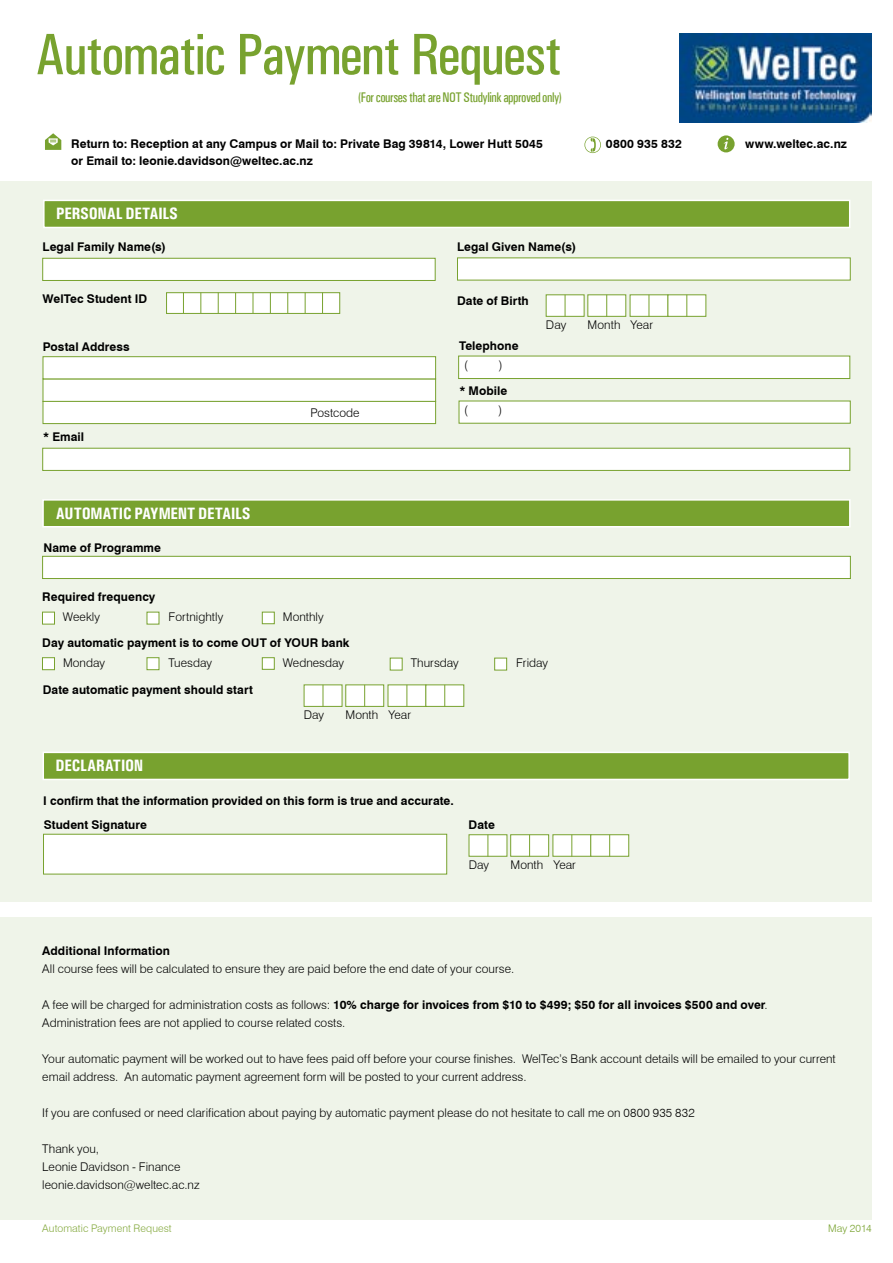
<style>
.page{position:relative;width:893px;height:1263px;background:#fff}
.page>*{position:absolute;margin:0;border:0;box-sizing:border-box;transform-origin:0 0}
.t1{font:500 58.5px "Univers Condensed";letter-spacing:-.025em;color:#78a22f}
.t2{font:700 16.5px "Univers Condensed";letter-spacing:-.01em;color:#fff}
.t3{font:500 13.95px "Univers Condensed";letter-spacing:-.035em;color:#78a22f;scale:.94 1}
.t4{font:300 12px/18px "Swiss 721 BT";letter-spacing:.005em;color:#000}
.t5{font:700 12px/24.3px "Swiss 721 BT";letter-spacing:.005em;color:#000}
.t6{font:300 10.5px "Swiss 721 BT";letter-spacing:.01em;color:#84a93e}
.t7{font:300 10.5px "Swiss 721 BT";color:#78a22f}
.s1{font-weight:700}
</style>
<div class="page">
<div style="left:0;top:181px;width:872px;height:720px;background:#eff4e9"></div>
<div style="left:43px;top:834px;width:404px;height:40px;background:#fff;border:1px solid #78a22f"></div>
<div style="left:0;top:917px;width:872px;height:303px;background:#eff4e9"></div>
<div style="left:43px;top:200px;width:807px;height:28px;background:#78a22f;border:2px solid #fff"></div>
<div style="left:546px;top:295px;width:38px;height:21px;background:#fff"></div>
<svg style="left:565px;top:295px;width:1px;height:22px"></svg>
<div style="left:588px;top:295px;width:38px;height:21px;background:#fff"></div>
<svg style="left:606px;top:295px;width:1px;height:22px"></svg>
<div style="left:630px;top:295px;width:38px;height:21px;background:#fff"></div>
<svg style="left:649px;top:295px;width:1px;height:22px"></svg>
<div style="left:668px;top:295px;width:38px;height:21px;background:#fff"></div>
<svg style="left:687px;top:295px;width:1px;height:22px"></svg>
<div style="left:43px;top:258px;width:392px;height:23px;background:#fff;border:1px solid #78a22f"></div>
<div style="left:457px;top:258px;width:393px;height:22px;background:#fff"></div>
<svg style="left:584px;top:137px;width:17px;height:16px"></svg>
<svg style="left:718px;top:135px;width:17px;height:17px"></svg>
<svg style="left:45px;top:133px;width:16px;height:17px"></svg>
<img style="left:680px;top:34px;width:192px;height:88px">
<div style="left:166px;top:292px;width:174px;height:22px;background:#fff;border:1px solid #78a22f"></div>
<svg style="left:287px;top:292px;width:1px;height:21px"></svg>
<svg style="left:270px;top:292px;width:1px;height:21px"></svg>
<svg style="left:253px;top:292px;width:1px;height:21px"></svg>
<svg style="left:235px;top:293px;width:1px;height:21px"></svg>
<svg style="left:218px;top:292px;width:1px;height:21px"></svg>
<svg style="left:305px;top:292px;width:1px;height:21px"></svg>
<svg style="left:183px;top:292px;width:1px;height:21px"></svg>
<svg style="left:201px;top:292px;width:1px;height:21px"></svg>
<svg style="left:322px;top:292px;width:1px;height:21px"></svg>
<div style="left:458px;top:356px;width:392px;height:23px;background:#fff;border:1px solid #78a22f"></div>
<div style="left:43px;top:448px;width:807px;height:23px;background:#fff;border:1px solid #78a22f"></div>
<div style="left:459px;top:401px;width:391px;height:22px;background:#fff"></div>
<div style="left:43px;top:379px;width:393px;height:23px;background:#fff"></div>
<div style="left:43px;top:356px;width:393px;height:23px;background:#fff;border:1px solid #78a22f"></div>
<div style="left:43px;top:401px;width:393px;height:23px;background:#fff;border:1px solid #78a22f"></div>
<div style="left:42px;top:556px;width:809px;height:23px;background:#fff;border:1px solid #78a22f"></div>
<div style="left:42px;top:499px;width:809px;height:28px;background:#78a22f;border:2px solid #fff"></div>
<div style="left:304px;top:685px;width:38px;height:21px;background:#fff"></div>
<svg style="left:323px;top:685px;width:1px;height:22px"></svg>
<div style="left:346px;top:685px;width:38px;height:21px;background:#fff"></div>
<svg style="left:364px;top:685px;width:1px;height:22px"></svg>
<div style="left:388px;top:685px;width:38px;height:21px;background:#fff"></div>
<svg style="left:407px;top:685px;width:1px;height:22px"></svg>
<div style="left:426px;top:685px;width:38px;height:21px;background:#fff"></div>
<svg style="left:444px;top:685px;width:1px;height:22px"></svg>
<div style="left:147px;top:612px;width:12px;height:12px;background:#fff"></div>
<div style="left:262px;top:612px;width:12px;height:12px;background:#fff;border:1px solid #78a22f"></div>
<div style="left:42px;top:612px;width:13px;height:12px;background:#fff;border:1px solid #78a22f"></div>
<div style="left:147px;top:657px;width:12px;height:13px;background:#fff;border:1px solid #78a22f"></div>
<div style="left:262px;top:657px;width:12px;height:12px;background:#fff;border:1px solid #78a22f"></div>
<div style="left:42px;top:657px;width:13px;height:13px;background:#fff;border:1px solid #78a22f"></div>
<div style="left:494px;top:658px;width:13px;height:12px;background:#fff;border:1px solid #78a22f"></div>
<div style="left:390px;top:658px;width:12px;height:12px;background:#fff"></div>
<div style="left:469px;top:834px;width:38px;height:22px;background:#fff;border:1px solid #78a22f"></div>
<svg style="left:488px;top:835px;width:1px;height:22px"></svg>
<div style="left:510px;top:834px;width:39px;height:22px;background:#fff;border:1px solid #78a22f"></div>
<svg style="left:529px;top:835px;width:1px;height:22px"></svg>
<div style="left:553px;top:834px;width:38px;height:22px;background:#fff;border:1px solid #78a22f"></div>
<svg style="left:572px;top:835px;width:1px;height:22px"></svg>
<div style="left:591px;top:834px;width:38px;height:22px;background:#fff;border:1px solid #78a22f"></div>
<svg style="left:609px;top:835px;width:1px;height:22px"></svg>
<div style="left:43px;top:752px;width:807px;height:28px;background:#78a22f;border:2px solid #fff"></div>
<h1 class="t1" style="left:35px;top:20px;width:528px">Automatic Payment Request</h1>
<p class="t3" style="left:358px;top:89px;width:218px">(For courses that are NOT Studylink approved only)</p>
<p class="t5" style="left:71px;top:135px;width:473px;line-height:17.1px">Return to: Reception at any Campus or Mail to: Private Bag 39814, Lower Hutt 5045 or Email to: leonie.davidson@weltec.ac.nz</p>
<h2 class="t2" style="left:56px;top:204px;width:124px">PERSONAL DETAILS</h2>
<p class="t5" style="left:43px;top:234px;width:125px">Legal Family Name(s)</p>
<p class="t5" style="left:457px;top:235px;width:121px">Legal Given Name(s)</p>
<p class="t5" style="left:43px;top:286px;width:106px">WelTec Student ID</p>
<p class="t5" style="left:457px;top:288px;width:73px">Date of Birth</p>
<p class="t5" style="left:606px;top:132px;width:78px">0800 935 832</p>
<p class="t5" style="left:745px;top:132px;width:103px">www.weltec.ac.nz</p>
<p class="t5" style="left:43px;top:334px;width:89px">Postal Address</p>
<p class="t5" style="left:43px;top:425px;width:43px">* Email</p>
<h2 class="t2" style="left:56px;top:503px;width:196px">AUTOMATIC PAYMENT DETAILS</h2>
<p class="t5" style="left:43px;top:535px;width:119px">Name of Programme</p>
<p class="t5" style="left:42px;top:585px;width:115px">Required frequency</p>
<p class="t5" style="left:459px;top:333px;width:61px">Telephone</p>
<p class="t4" style="left:464px;top:355px;width:5px">(</p>
<p class="t4" style="left:499px;top:355px;width:5px">)</p>
<p class="t5" style="left:459px;top:379px;width:49px">* Mobile</p>
<p class="t4" style="left:310px;top:404px;width:51px">Postcode</p>
<p class="t4" style="left:464px;top:401px;width:5px">(</p>
<p class="t4" style="left:498px;top:401px;width:5px">)</p>
<p class="t4" style="left:63px;top:608px;width:39px">Weekly</p>
<p class="t4" style="left:169px;top:608px;width:56px">Fortnightly</p>
<p class="t4" style="left:283px;top:608px;width:43px">Monthly</p>
<p class="t5" style="left:42px;top:630px;width:309px">Day automatic payment is to come OUT of YOUR bank</p>
<p class="t4" style="left:546px;top:315px;width:22px">Day</p>
<p class="t4" style="left:588px;top:315px;width:67px">Month Year</p>
<p class="t4" style="left:63px;top:653px;width:44px">Monday</p>
<p class="t4" style="left:169px;top:653px;width:45px">Tuesday</p>
<p class="t4" style="left:283px;top:653px;width:63px">Wednesday</p>
<p class="t5" style="left:43px;top:677px;width:212px">Date automatic payment should start</p>
<p class="t4" style="left:411px;top:654px;width:50px">Thursday</p>
<p class="t4" style="left:516px;top:654px;width:33px">Friday</p>
<h2 class="t2" style="left:56px;top:756px;width:89px">DECLARATION</h2>
<p class="t4" style="left:304px;top:705px;width:22px">Day</p>
<p class="t4" style="left:346px;top:705px;width:67px">Month Year</p>
<p class="t5" style="left:43px;top:789px;width:412px">I confirm that the information provided on this form is true and accurate.<br>Student Signature</p>
<p class="t5" style="left:469px;top:813px;width:28px">Date</p>
<p class="t4" style="left:469px;top:855px;width:22px">Day</p>
<p class="t4" style="left:510px;top:855px;width:67px">Month Year</p>
<p class="t5" style="left:42px;top:938px;width:129px">Additional Information</p>
<p class="t4" style="left:42px;top:959px;width:473px">All course fees will be calculated to ensure they are paid before the end date of your course.</p>
<p class="t4" style="left:42px;top:995px;width:727px">A fee will be charged for administration costs as follows: <span class="s1">10% charge for invoices from $10 to $499; $50 for all invoices $500 and over</span>.<br>Administration fees are not applied to course related costs.</p>
<p class="t4" style="left:42px;top:1049px;width:795px">Your automatic payment will be worked out to have fees paid off before your course finishes. WelTec’s Bank account details will be emailed to your current email address. An automatic payment agreement form will be posted to your current address.</p>
<p class="t4" style="left:42px;top:1103px;width:654px">If you are confused or need clarification about paying by automatic payment please do not hesitate to call me on 0800 935 832</p>
<p class="t4" style="left:42px;top:1139px;width:159px">Thank you,<br>Leonie Davidson - Finance leonie.davidson@weltec.ac.nz</p>
<p class="t6" style="left:42px;top:1221px;width:131px">Automatic Payment Request</p>
<p class="t7" style="left:828px;top:1221px;width:45px">May 2014</p>
</div>
